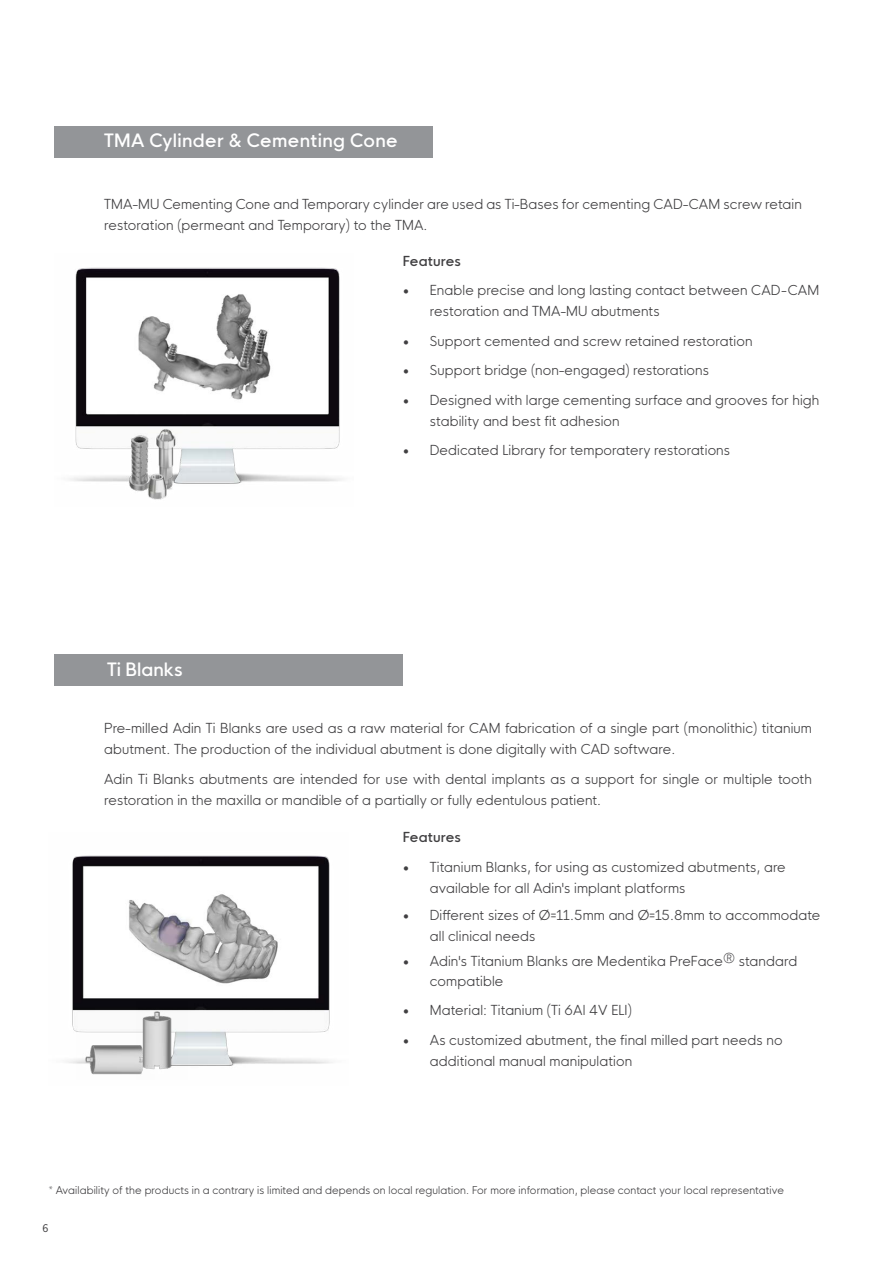
<style>
.page{position:relative;width:893px;height:1263px;background:#fff}
.page>*{position:absolute;margin:0;border:0;box-sizing:border-box;transform-origin:0 0}
.t1{font:18px "HK Nova Medium R";letter-spacing:.02em;color:#fff}
.t2{font:18px "HK Nova Medium R";color:#fff}
.t3{font:13.5px/21px "HK Nova Light R";letter-spacing:.01em;color:#414042}
.t4{font:13.5px "HK Nova Medium R";letter-spacing:.01em;color:#414042}
.t5{font:12px "Monrad Grotesk";color:#414042}
.t6{font:10.5px "HK Nova Light R";letter-spacing:.01em;color:#414042}
</style>
<div class="page">
<div style="left:54px;top:654px;width:349px;height:31px;background:#939598"></div>
<img style="left:70px;top:267px;width:272px;height:233px">
<img style="left:66px;top:855px;width:267px;height:211px">
<img style="left:137px;top:1002px;width:50px;height:68px">
<img style="left:76px;top:1029px;width:78px;height:46px">
<div style="left:54px;top:126px;width:378px;height:31px;background:#939598"></div>
<p class="t1" style="left:104px;top:125px;width:295px">TMA Cylinder &amp; Cementing Cone</p>
<p class="t3" style="left:104px;top:192px;width:699px">TMA-MU Cementing Cone and Temporary cylinder are used as Ti-Bases for cementing CAD - CAM screw retain restoration (permeant and Temporary) to the TMA.</p>
<p class="t2" style="left:107px;top:654px;width:77px">Ti Blanks</p>
<p class="t4" style="left:403px;top:249px;width:60px">Features</p>
<p class="t3" style="left:430px;top:278px;width:391px;text-indent:-27px">• Enable precise and long lasting contact between CAD - CAM restoration and TMA-MU abutments</p>
<p class="t3" style="left:403px;top:329px;width:351px">• Support cemented and screw retained restoration</p>
<p class="t3" style="left:403px;top:358px;width:308px">• Support bridge (non-engaged) restorations</p>
<p class="t3" style="left:430px;top:388px;width:391px;text-indent:-27px">• Designed with large cementing surface and grooves for high stability and best fit adhesion</p>
<p class="t3" style="left:403px;top:438px;width:329px">• Dedicated Library for temporatery restorations</p>
<p class="t3" style="left:104px;top:716px;width:709px">Pre-milled Adin Ti Blanks are used as a raw material for CAM fabrication of a single part (monolithic) titanium abutment. The production of the individual abutment is done digitally with CAD software.</p>
<p class="t3" style="left:104px;top:767px;width:709px">Adin Ti Blanks abutments are intended for use with dental implants as a support for single or multiple tooth restoration in the maxilla or mandible of a partially or fully edentulous patient.</p>
<p class="t4" style="left:403px;top:826px;width:60px">Features</p>
<p class="t3" style="left:430px;top:855px;width:357px;text-indent:-27px">• Titanium Blanks, for using as customized abutments, are available for all Adin's implant platforms</p>
<p class="t3" style="left:430px;top:903px;width:392px;text-indent:-27px">• Different sizes of Ø=11.5mm and Ø=15.8mm to accommodate all clinical needs</p>
<p class="t3" style="left:430px;top:950px;width:369px;line-height:19.5px;text-indent:-27px">• Adin's Titanium Blanks are Medentika PreFace® standard compatible</p>
<p class="t3" style="left:403px;top:998px;width:231px">• Material: Titanium (Ti 6Al 4V ELI)</p>
<p class="t3" style="left:430px;top:1028px;width:354px;text-indent:-27px">• As customized abutment, the final milled part needs no additional manual manipulation</p>
<p class="t6" style="left:49px;top:1181px;width:737px">* Availability of the products in a contrary is limited and depends on local regulation. For more information, please contact your local representative</p>
<p class="t5" style="left:43px;top:1220px;width:7px">6</p>
</div>
